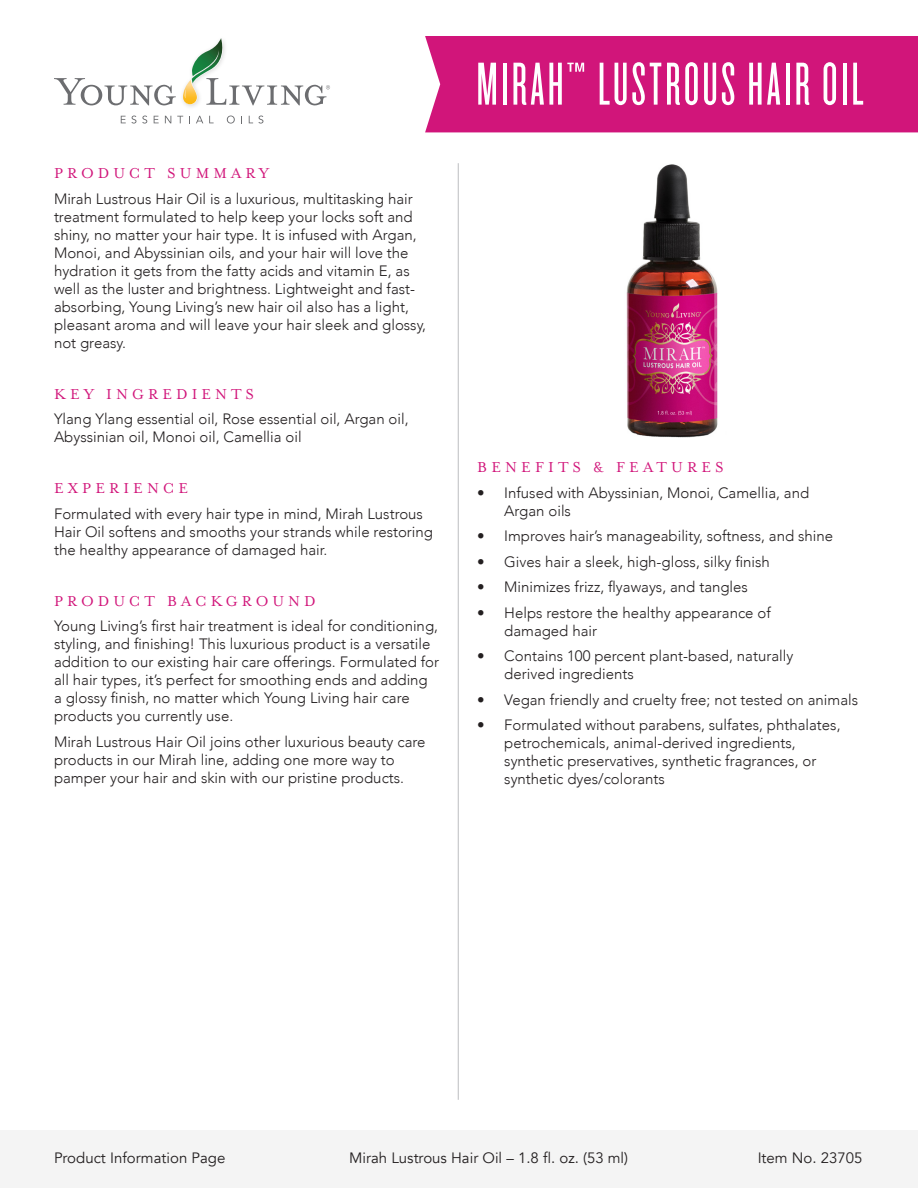
<style>
.page{position:relative;width:918px;height:1188px;background:#fff}
.page>*{position:absolute;margin:0;border:0;box-sizing:border-box;transform-origin:0 0}
.t1{font:63px "Knockout 26 Junior Flywght";letter-spacing:.05em;color:#fff}
.t2{font:16.5px "Mrs Eaves OT";letter-spacing:.25em;color:#d1157a}
.t3{font:300 15px/18px "Avenir";color:#231f20}
.t4{font:15px "Avenir";color:#231f20}
</style>
<div class="page">
<div style="left:0;top:1130px;width:918px;height:58px;background:#f4f4f4"></div>
<hr style="left:458px;top:163px;width:1px;height:937px;background:#bcbdc0">
<div style="left:425px;top:36px;width:493px;height:96px;background:#d1157a"></div>
<img style="left:626px;top:164px;width:92px;height:274px">
<img style="left:182px;top:95px;width:14px;height:12px">
<svg style="left:54px;top:78px;width:122px;height:27px"></svg>
<svg style="left:183px;top:38px;width:147px;height:67px"></svg>
<svg style="left:121px;top:116px;width:15px;height:8px"></svg>
<svg style="left:142px;top:116px;width:5px;height:8px"></svg>
<svg style="left:154px;top:116px;width:5px;height:7px"></svg>
<svg style="left:165px;top:116px;width:6px;height:7px"></svg>
<svg style="left:177px;top:116px;width:6px;height:7px"></svg>
<svg style="left:196px;top:116px;width:7px;height:7px"></svg>
<svg style="left:209px;top:116px;width:5px;height:7px"></svg>
<svg style="left:227px;top:116px;width:8px;height:8px"></svg>
<svg style="left:249px;top:116px;width:14px;height:8px"></svg>
<p class="t2" style="left:54px;top:164px;width:217px">PRODUCT SUMMARY</p>
<p class="t3" style="left:54px;top:190px;width:374px">Mirah Lustrous Hair Oil is a luxurious, multitasking hair treatment formulated to help keep your locks soft and shiny, no matter your hair type. It is infused with Argan, Monoi, and Abyssinian oils, and your hair will love the hydration it gets from the fatty acids and vitamin E, as well as the luster and brightness. Lightweight and fast&shy;absorbing, Young Living’s new hair oil also has a light, pleasant aroma and will leave your hair sleek and glossy, not greasy.</p>
<p class="t2" style="left:54px;top:385px;width:202px">KEY INGREDIENTS</p>
<p class="t3" style="left:54px;top:410px;width:356px">Ylang Ylang essential oil, Rose essential oil, Argan oil,<br>Abyssinian oil, Monoi oil, Camellia oil</p>
<p class="t2" style="left:54px;top:479px;width:136px">EXPERIENCE</p>
<p class="t3" style="left:54px;top:505px;width:381px">Formulated with every hair type in mind, Mirah Lustrous<br>Hair Oil softens and smooths your strands while restoring the healthy appearance of damaged hair.</p>
<p class="t2" style="left:54px;top:592px;width:263px">PRODUCT BACKGROUND</p>
<p class="t3" style="left:54px;top:617px;width:387px">Young Living’s first hair treatment is ideal for conditioning, styling, and finishing! This luxurious product is a versatile addition to our existing hair care offerings. Formulated for all hair types, it’s perfect for smoothing ends and adding a glossy finish, no matter which Young Living hair care products you currently use.</p>
<p class="t3" style="left:54px;top:733px;width:373px">Mirah Lustrous Hair Oil joins other luxurious beauty care products in our Mirah line, adding one more way to pamper your hair and skin with our pristine products.</p>
<p class="t1" style="left:476px;top:49px;width:389px">MIRAH™ LUSTROUS HAIR OIL</p>
<p class="t2" style="left:477px;top:458px;width:248px">BENEFITS &amp; FEATURES</p>
<p class="t3" style="left:504px;top:484px;width:306px;text-indent:-27px">• Infused with Abyssinian, Monoi, Camellia, and<br>Argan oils</p>
<p class="t3" style="left:477px;top:527px;width:357px">• Improves hair’s manageability, softness, and shine</p>
<p class="t3" style="left:477px;top:553px;width:294px">• Gives hair a sleek, high-gloss, silky finish</p>
<p class="t3" style="left:477px;top:578px;width:272px">• Minimizes frizz, flyaways, and tangles</p>
<p class="t3" style="left:504px;top:604px;width:268px;text-indent:-27px">• Helps restore the healthy appearance of damaged hair</p>
<p class="t3" style="left:504px;top:647px;width:291px;text-indent:-27px">• Contains 100 percent plant-based, naturally derived ingredients</p>
<p class="t3" style="left:477px;top:691px;width:382px">• Vegan friendly and cruelty free; not tested on animals</p>
<p class="t3" style="left:504px;top:716px;width:338px;text-indent:-27px">• Formulated without parabens, sulfates, phthalates, petrochemicals, animal-derived ingredients, synthetic preservatives, synthetic fragrances, or synthetic dyes/colorants</p>
<p class="t4" style="left:54px;top:1148px;width:173px">Product Information Page</p>
<p class="t4" style="left:349px;top:1148px;width:280px">Mirah Lustrous Hair Oil – 1.8 fl. oz. (53 ml)</p>
<p class="t4" style="left:758px;top:1148px;width:106px">Item No. 23705</p>
</div>
